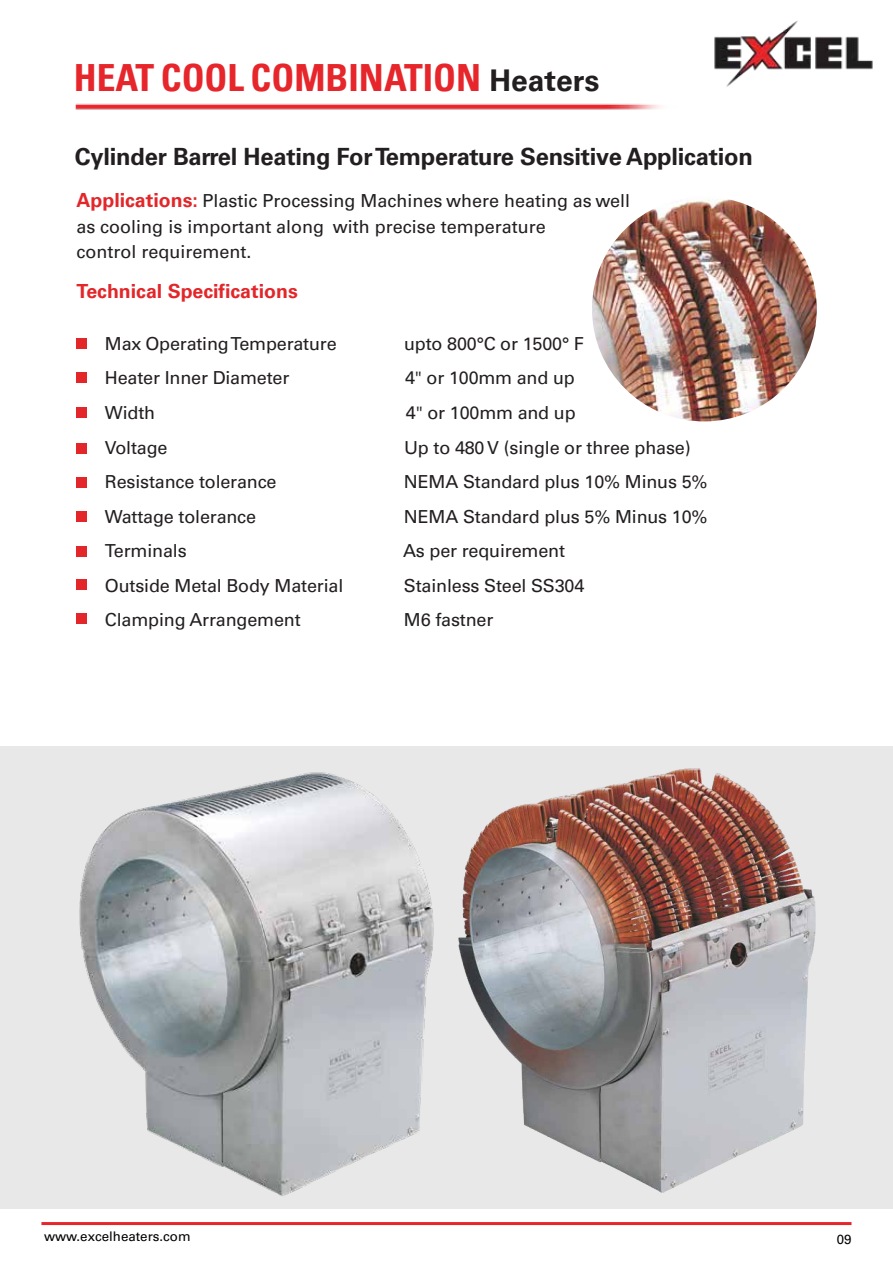
<style>
.page{position:relative;width:893px;height:1263px;background:#fff}
.page>*{position:absolute;margin:0;border:0;box-sizing:border-box;transform-origin:0 0}
.t1{font:700 condensed 37.5px "Univers";color:#e6262b}
.t2{font:700 23.7px "Univers LT Std";letter-spacing:-.01em;color:#231f20}
.t3{font:700 19.5px "Univers";color:#e3262a}
.t4{font:18px/25.5px "Univers";letter-spacing:-.01em;color:#231f20}
.t5{font:13.35px "Univers";color:#000}
.s1{font-stretch:normal;font-size:30px;color:#231f20}
.s2{font-weight:700;font-size:19.5px;color:#e3262a}
</style>
<div class="page">
<hr style="left:41px;top:1222px;width:810px;height:3px;background:#e6262b">
<img style="left:714px;top:20px;width:159px;height:67px">
<img style="left:75px;top:103px;width:586px;height:7px">
<div style="left:0;top:746px;width:893px;height:463px;background:#e8e8e8"></div>
<img style="left:458px;top:768px;width:357px;height:424px">
<img style="left:79px;top:772px;width:355px;height:424px">
<div style="left:76px;top:339px;width:11px;height:10px;background:#e3262a"></div>
<div style="left:76px;top:372px;width:11px;height:10px;background:#e3262a"></div>
<div style="left:76px;top:408px;width:11px;height:10px;background:#e3262a"></div>
<div style="left:76px;top:443px;width:11px;height:11px;background:#e3262a"></div>
<div style="left:76px;top:477px;width:11px;height:10px;background:#e3262a"></div>
<div style="left:76px;top:512px;width:11px;height:10px;background:#e3262a"></div>
<div style="left:76px;top:546px;width:11px;height:11px;background:#e3262a"></div>
<div style="left:76px;top:580px;width:11px;height:10px;background:#e3262a"></div>
<div style="left:76px;top:614px;width:11px;height:10px;background:#e3262a"></div>
<img style="left:592px;top:197px;width:225px;height:224px;border-radius:112px">
<h1 class="t1" style="left:74px;top:55px;width:527px">HEAT COOL COMBINATION <span class="s1">Heaters</span></h1>
<h2 class="t2" style="left:75px;top:143px;width:679px">Cylinder Barrel Heating For Temperature Sensitive Application</h2>
<p class="t4" style="left:76px;top:188px;width:555px"><span class="s2">Applications:</span> Plastic Processing Machines where heating as well as cooling is important along with precise temperature<br>control requirement.</p>
<p class="t3" style="left:76px;top:279px;width:223px">Technical Specifications</p>
<p class="t4" style="left:105px;top:331px;width:233px">Max Operating Temperature</p>
<p class="t4" style="left:404px;top:331px;width:181px">upto 800°C or 1500° F</p>
<p class="t4" style="left:105px;top:365px;width:186px">Heater Inner Diameter</p>
<p class="t4" style="left:405px;top:365px;width:171px">4" or 100mm and up</p>
<p class="t4" style="left:105px;top:400px;width:52px">Width</p>
<p class="t4" style="left:406px;top:400px;width:171px">4" or 100mm and up</p>
<p class="t4" style="left:105px;top:434px;width:64px">Voltage</p>
<p class="t4" style="left:404px;top:434px;width:288px">Up to 480 V (single or three phase)</p>
<p class="t4" style="left:105px;top:469px;width:173px">Resistance tolerance</p>
<p class="t4" style="left:404px;top:469px;width:305px">NEMA Standard plus 10% Minus 5%</p>
<p class="t4" style="left:105px;top:503px;width:153px">Wattage tolerance</p>
<p class="t4" style="left:404px;top:503px;width:305px">NEMA Standard plus 5% Minus 10%</p>
<p class="t4" style="left:105px;top:538px;width:83px">Terminals</p>
<p class="t4" style="left:403px;top:538px;width:163px">As per requirement</p>
<p class="t4" style="left:105px;top:572px;width:240px">Outside Metal Body Material</p>
<p class="t4" style="left:404px;top:572px;width:182px">Stainless Steel SS304</p>
<p class="t4" style="left:105px;top:607px;width:197px">Clamping Arrangement</p>
<p class="t4" style="left:404px;top:607px;width:91px">M6 fastner</p>
<p class="t5" style="left:44px;top:1228px;width:148px">www.excelheaters.com</p>
<p class="t5" style="left:837px;top:1231px;width:16px">09</p>
</div>
